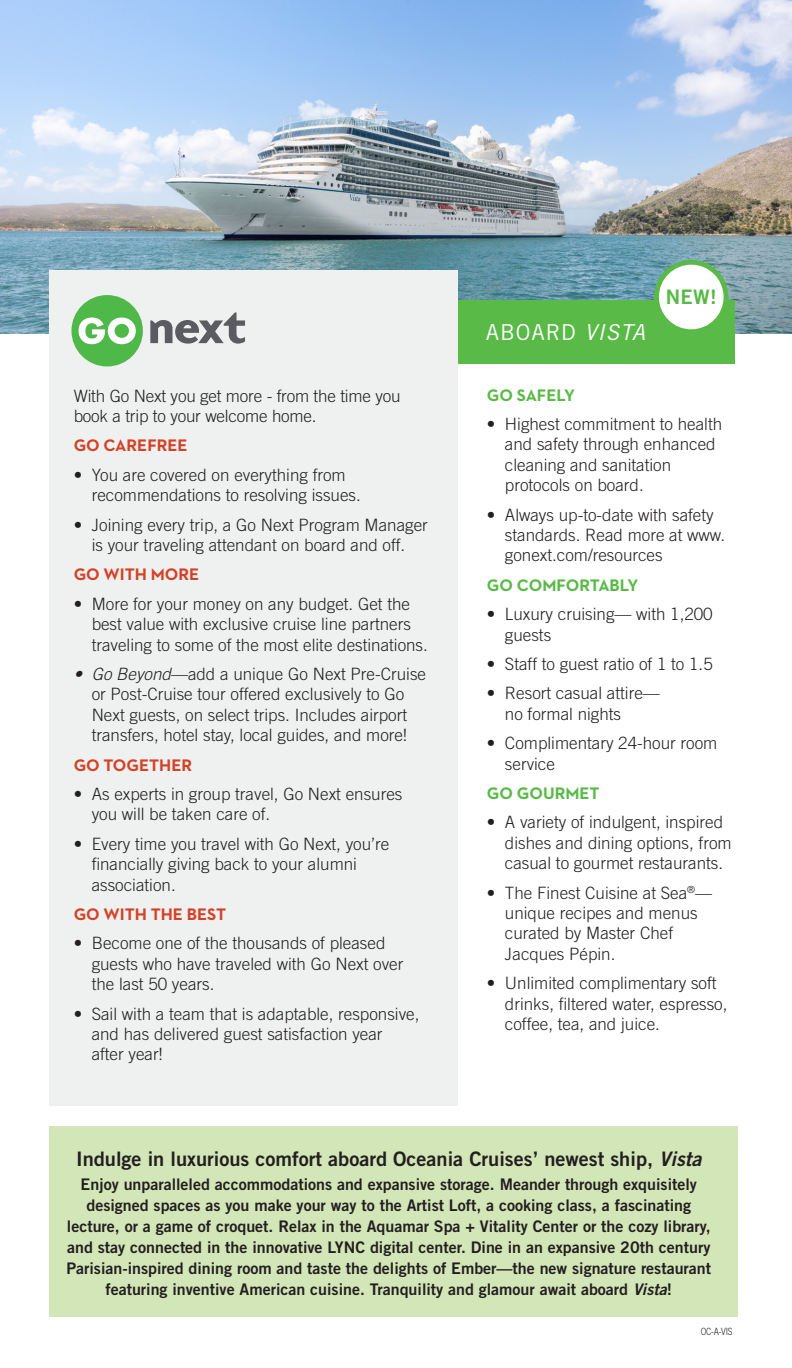
<style>
.page{position:relative;width:792px;height:1368px;background:#fff}
.page>*{position:absolute;margin:0;border:0;box-sizing:border-box;transform-origin:0 0}
.t1{font:22px "Trade Gothic LT Std";letter-spacing:.04em;color:#fff}
.t2{font:20px "Trade Gothic LT Std Bd 2";color:#231f20}
.t3{font:20px "Trade Gothic LT Std Bd 2";color:#56b947}
.t4{font:300 17px/20.4px "Trade Gothic LT Std";color:#231f20}
.t5{font:700 17px "Neutraface 2 Text";color:#d34228}
.t6{font:700 17px "Neutraface 2 Text";color:#59ba47}
.t7{font:16px/21px "Trade Gothic LT Std Bd 2";color:#231f20;text-align:center}
.t8{font:300 10px "Trade Gothic LT Std";color:#231f20;scale:.85 1}
.s1{font-style:italic}
.s2{font-family:"Trade Gothic LT Std Bd 2 Obl"}
</style>
<div class="page">
<img style="left:0;top:0;width:792px;height:333px">
<div style="left:49px;top:1126px;width:688px;height:190px;background:#d3e6b8"></div>
<div style="left:49px;top:270px;width:409px;height:836px;background:#eef1ef"></div>
<div style="left:71px;top:295px;width:72px;height:71px;background:#4eb848;border-radius:50%"></div>
<svg style="left:150px;top:312px;width:95px;height:32px"></svg>
<svg style="left:79px;top:318px;width:57px;height:26px"></svg>
<div style="left:458px;top:300px;width:276px;height:63px;background:#59ba47"></div>
<div style="left:654px;top:260px;width:74px;height:74px;background:#59ba47;border-radius:50%"></div>
<div style="left:659px;top:265px;width:65px;height:64px;background:#fff;border-radius:50%"></div>
<p class="t4" style="left:74px;top:385px;width:328px">With Go Next you get more - from the time you book a trip to your welcome home.</p>
<p class="t5" style="left:74px;top:435px;width:115px">GO CAREFREE</p>
<p class="t4" style="left:92px;top:464px;width:271px;text-indent:-18px">• You are covered on everything from recommendations to resolving issues.</p>
<p class="t4" style="left:74px;top:514px;width:356px;text-align:center">• Joining every trip, a Go Next Program Manager is your traveling attendant on board and off.</p>
<p class="t5" style="left:74px;top:564px;width:127px">GO WITH MORE</p>
<p class="t4" style="left:92px;top:593px;width:338px;text-indent:-18px">• More for your money on any budget. Get the best value with exclusive cruise line partners traveling to some of the most elite destinations.</p>
<p class="t4" style="left:74px;top:664px;width:354px;text-align:center"><span class="s1">• Go Beyond</span>—add a unique Go Next Pre-Cruise or Post-Cruise tour offered exclusively to Go<br>Next guests, on select trips. Includes airport transfers, hotel stay, local guides, and more!</p>
<p class="t5" style="left:74px;top:754px;width:120px">GO TOGETHER</p>
<p class="t4" style="left:92px;top:784px;width:312px;text-indent:-18px">• As experts in group travel, Go Next ensures you will be taken care of.</p>
<p class="t4" style="left:92px;top:833px;width:299px;text-indent:-18px">• Every time you travel with Go Next, you’re financially giving back to your alumni association.</p>
<p class="t5" style="left:74px;top:903px;width:154px">GO WITH THE BEST</p>
<p class="t4" style="left:92px;top:933px;width:313px;text-indent:-18px">• Become one of the thousands of pleased guests who have traveled with Go Next over the last 50 years.</p>
<p class="t4" style="left:92px;top:1003px;width:329px;text-indent:-18px">• Sail with a team that is adaptable, responsive, and has delivered guest satisfaction year<br>after year!</p>
<p class="t1" style="left:486px;top:319px;width:161px">ABOARD <span class="s1">VISTA</span></p>
<p class="t3" style="left:666px;top:285px;width:53px">NEW!</p>
<p class="t6" style="left:487px;top:384px;width:90px">GO SAFELY</p>
<p class="t4" style="left:505px;top:414px;width:219px;text-indent:-18px">• Highest commitment to health and safety through enhanced cleaning and sanitation protocols on board.</p>
<p class="t4" style="left:505px;top:504px;width:222px;text-indent:-18px">• Always up-to-date with safety standards. Read more at www. gonext.com/resources</p>
<p class="t6" style="left:487px;top:574px;width:153px">GO COMFORTABLY</p>
<p class="t4" style="left:505px;top:604px;width:209px;text-indent:-18px">• Luxury cruising— with 1,200 guests</p>
<p class="t4" style="left:487px;top:654px;width:227px">• Staff to guest ratio of 1 to 1.5</p>
<p class="t4" style="left:505px;top:683px;width:156px;text-indent:-18px">• Resort casual attire— no formal nights</p>
<p class="t4" style="left:505px;top:733px;width:214px;text-indent:-18px">• Complimentary 24-hour room service</p>
<p class="t6" style="left:487px;top:782px;width:114px">GO GOURMET</p>
<p class="t4" style="left:505px;top:812px;width:228px;text-indent:-18px">• A variety of indulgent, inspired dishes and dining options, from casual to gourmet restaurants.</p>
<p class="t4" style="left:505px;top:882px;width:209px;text-indent:-18px">• The Finest Cuisine at Sea<sup>®</sup>— unique recipes and menus curated by Master Chef<br>Jacques Pépin.</p>
<p class="t4" style="left:505px;top:973px;width:224px;text-indent:-18px">• Unlimited complimentary soft drinks, filtered water, espresso, coffee, tea, and juice.</p>
<p class="t2" style="left:76px;top:1146px;width:627px">Indulge in luxurious comfort aboard Oceania Cruises’ newest ship, <span class="s2">Vista</span></p>
<p class="t7" style="left:66px;top:1173px;width:646px">Enjoy unparalleled accommodations and expansive storage. Meander through exquisitely designed spaces as you make your way to the Artist Loft, a cooking class, a fascinating lecture, or a game of croquet. Relax in the Aquamar Spa + Vitality Center or the cozy library, and stay connected in the innovative LYNC digital center. Dine in an expansive 20th century Parisian-inspired dining room and taste the delights of Ember—the new signature restaurant featuring inventive American cuisine. Tranquility and glamour await aboard <span class="s2">Vista</span>!</p>
<p class="t8" style="left:701px;top:1325px;width:39px">OC-A-VIS</p>
</div>
